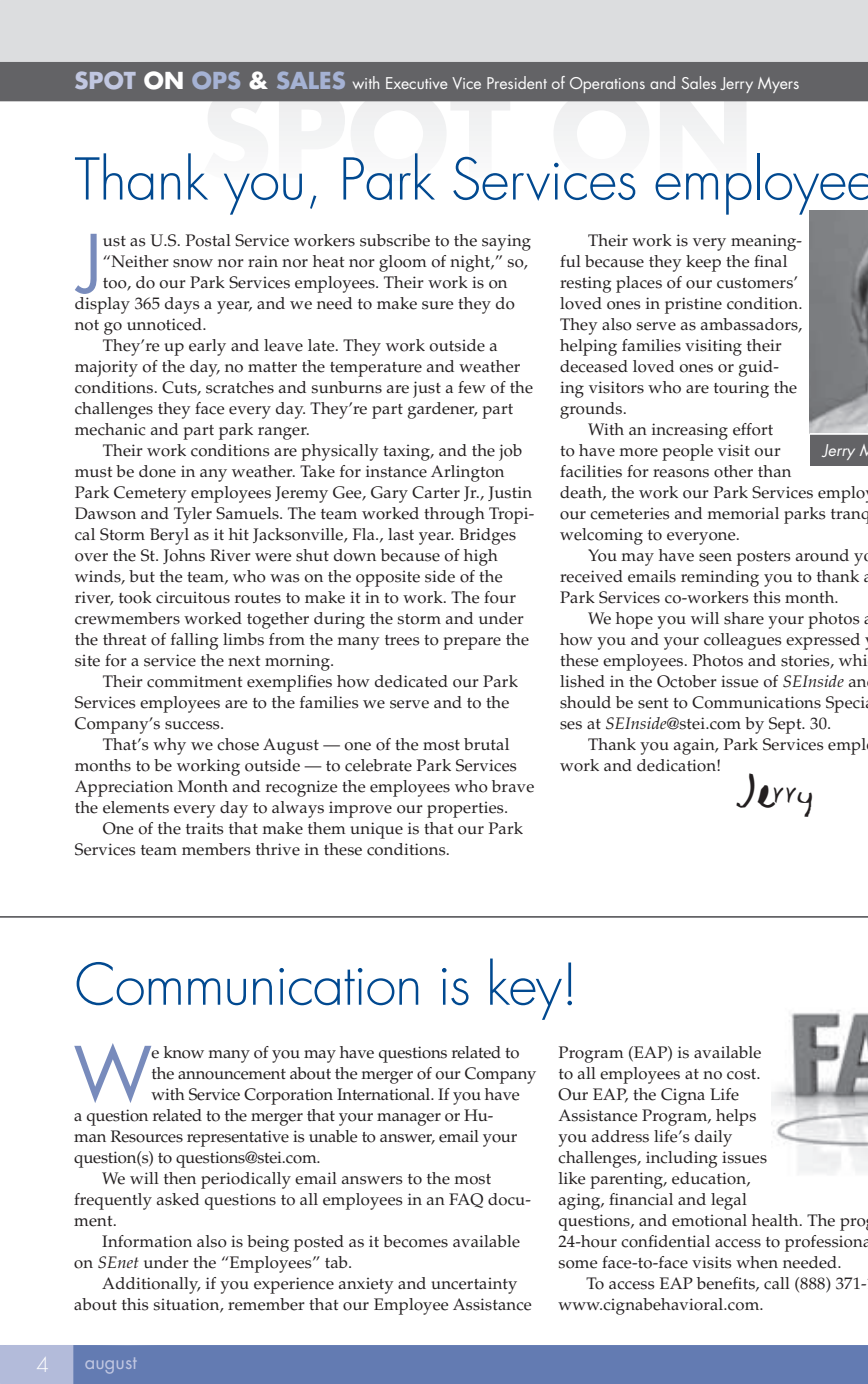
<style>
.page{position:relative;width:868px;height:1384px;background:#fff}
.page>*{position:absolute;margin:0;border:0;box-sizing:border-box;transform-origin:0 0}
.t1{font:72.27px "Futura";color:#788bbc}
.t2{font:300 56px "Futura";letter-spacing:-.01em;color:#014990}
.t3{font:38.5px "AEZ Leigh HW";color:#231f20;scale:1.25 1}
.t4{font:300 20.12px "Futura";color:#fff}
.t5{font:18.38px "Futura";color:#c1c7e1}
.t6{font:16.62px/21px "Palatino";letter-spacing:.01em;color:#231f20}
.t7{font:16.62px "Palatino";letter-spacing:-.01em;color:#231f20}
.t8{font:15.75px "Futura";letter-spacing:-.005em;color:#fff}
.t9{font:italic 15.75px "Futura";color:#fff}
.s1{font-weight:700;font-size:22.75px;color:#c1c7e1}
.s2{font-weight:700;font-size:22.75px}
.s3{font-weight:700;font-size:22.75px;color:#a5b2d4}
.s4{font-style:italic}
</style>
<div class="page">
<div style="left:0;top:0;width:867px;height:97px;background:#dcdddf"></div>
<div style="left:809px;top:435px;width:58px;height:31px;background:#636366"></div>
<img style="left:809px;top:211px;width:58px;height:222px">
<div style="left:0;top:62px;width:867px;height:39px;background:#636366"></div>
<img style="left:771px;top:1010px;width:96px;height:165px">
<hr style="left:0;top:916px;width:867px;height:2px;background:#636366">
<svg style="left:0;top:1345px;width:868px;height:39px"></svg>
<p class="t8" style="left:75px;top:73px;width:726px"><span class="s1">SPOT</span> <span class="s2">ON</span> <span class="s3">OPS</span> <span class="s2">&amp;</span> <span class="s3">SALES</span> with Executive Vice President of Operations and Sales Jerry Myers</p>
<h2 class="t2" style="left:75px;top:143px;width:801px">Thank you, Park Services employee</h2>
<h1 class="t1" style="left:79px;top:212px;width:24px">J</h1>
<p class="t6" style="left:103px;top:230px;width:429px">ust as U.S. Postal Service workers subscribe to the saying</p>
<p class="t6" style="left:103px;top:251px;width:426px">“Neither snow nor rain nor heat nor gloom of night,” so,</p>
<p class="t6" style="left:103px;top:272px;width:406px">too, do our Park Services employees. Their work is on</p>
<p class="t6" style="left:75px;top:293px;width:441px">display 365 days a year, and we need to make sure they do</p>
<p class="t6" style="left:75px;top:314px;width:133px">not go unnoticed.</p>
<p class="t6" style="left:103px;top:335px;width:396px">They’re up early and leave late. They work outside a</p>
<p class="t6" style="left:75px;top:356px;width:447px">majority of the day, no matter the temperature and weather</p>
<p class="t6" style="left:75px;top:377px;width:459px">conditions. Cuts, scratches and sunburns are just a few of the</p>
<p class="t6" style="left:75px;top:398px;width:440px">challenges they face every day. They’re part gardener, part</p>
<p class="t6" style="left:75px;top:419px;width:237px">mechanic and part park ranger.</p>
<p class="t6" style="left:103px;top:440px;width:421px">Their work conditions are physically taxing, and the job</p>
<p class="t6" style="left:75px;top:461px;width:431px">must be done in any weather. Take for instance Arlington</p>
<p class="t6" style="left:75px;top:482px;width:458px">Park Cemetery employees Jeremy Gee, Gary Carter Jr., Justin</p>
<p class="t6" style="left:75px;top:503px;width:461px">Dawson and Tyler Samuels. The team worked through Tropi-</p>
<p class="t6" style="left:75px;top:524px;width:442px">cal Storm Beryl as it hit Jacksonville, Fla., last year. Bridges</p>
<p class="t6" style="left:75px;top:545px;width:424px">over the St. Johns River were shut down because of high</p>
<p class="t6" style="left:75px;top:566px;width:429px">winds, but the team, who was on the opposite side of the</p>
<p class="t6" style="left:75px;top:587px;width:442px">river, took circuitous routes to make it in to work. The four</p>
<p class="t6" style="left:75px;top:608px;width:450px">crewmembers worked together during the storm and under</p>
<p class="t6" style="left:75px;top:629px;width:455px">the threat of falling limbs from the many trees to prepare the</p>
<p class="t6" style="left:75px;top:650px;width:261px">site for a service the next morning.</p>
<p class="t6" style="left:103px;top:671px;width:416px">Their commitment exemplifies how dedicated our Park</p>
<p class="t6" style="left:75px;top:692px;width:436px">Services employees are to the families we serve and to the</p>
<p class="t6" style="left:75px;top:713px;width:151px">Company’s success.</p>
<p class="t6" style="left:103px;top:734px;width:408px">That’s why we chose August — one of the most brutal</p>
<p class="t6" style="left:75px;top:755px;width:443px">months to be working outside — to celebrate Park Services</p>
<p class="t6" style="left:75px;top:776px;width:461px">Appreciation Month and recognize the employees who brave</p>
<p class="t6" style="left:75px;top:797px;width:435px">the elements every day to always improve our properties.</p>
<p class="t6" style="left:103px;top:818px;width:421px">One of the traits that make them unique is that our Park</p>
<p class="t6" style="left:75px;top:839px;width:377px">Services team members thrive in these conditions.</p>
<p class="t6" style="left:588px;top:230px;width:215px">Their work is very meaning-</p>
<p class="t6" style="left:560px;top:251px;width:229px">ful because they keep the final</p>
<p class="t6" style="left:560px;top:272px;width:239px">resting places of our customers’</p>
<p class="t6" style="left:560px;top:293px;width:244px">loved ones in pristine condition.</p>
<p class="t6" style="left:560px;top:314px;width:244px">They also serve as ambassadors,</p>
<p class="t6" style="left:560px;top:335px;width:223px">helping families visiting their</p>
<p class="t6" style="left:560px;top:356px;width:220px">deceased loved ones or guid-</p>
<p class="t6" style="left:560px;top:377px;width:238px">ing visitors who are touring the</p>
<p class="t6" style="left:560px;top:398px;width:68px">grounds.</p>
<p class="t6" style="left:588px;top:419px;width:187px">With an increasing effort</p>
<p class="t6" style="left:560px;top:440px;width:222px">to have more people visit our</p>
<p class="t6" style="left:560px;top:461px;width:233px">facilities for reasons other than</p>
<p class="t6" style="left:560px;top:482px;width:307px">death, the work our Park Services emplo</p>
<p class="t6" style="left:560px;top:503px;width:312px">our cemeteries and memorial parks tranq</p>
<p class="t6" style="left:560px;top:524px;width:181px">welcoming to everyone.</p>
<p class="t6" style="left:588px;top:545px;width:277px">You may have seen posters around y</p>
<p class="t6" style="left:560px;top:566px;width:301px">received emails reminding you to thank</p>
<p class="t6" style="left:560px;top:587px;width:280px">Park Services co-workers this month.</p>
<p class="t6" style="left:588px;top:608px;width:273px">We hope you will share your photos</p>
<p class="t6" style="left:560px;top:629px;width:302px">how you and your colleagues expressed</p>
<p class="t6" style="left:560px;top:650px;width:309px">these employees. Photos and stories, whi</p>
<p class="t6" style="left:560px;top:671px;width:308px">lished in the October issue of <span class="s4">SEInside</span> an</p>
<p class="t6" style="left:560px;top:692px;width:306px">should be sent to Communications Speci</p>
<p class="t6" style="left:560px;top:713px;width:273px">ses at <span class="s4">SEInside</span>@stei.com by Sept. 30.</p>
<p class="t6" style="left:588px;top:734px;width:279px">Thank you again, Park Services empl</p>
<p class="t6" style="left:560px;top:755px;width:162px">work and dedication!</p>
<p class="t9" style="left:822px;top:439px;width:52px">Jerry M</p>
<h3 class="t3" style="left:737px;top:772px;width:62px">Jerry</h3>
<p class="t4" style="left:36px;top:1351px;width:14px">4</p>
<h2 class="t2" style="left:75px;top:948px;width:505px">Communication is key!</h2>
<h1 class="t1" style="left:73px;top:1024px;width:80px">W</h1>
<p class="t7" style="left:151px;top:1043px;width:369px">e know many of you may have questions related to</p>
<p class="t6" style="left:558px;top:1042px;width:314px">Program (EAP) is available<br>to all employees at no cost.<br>Our EAP, the Cigna Life<br>Assistance Program, helps<br>you address life’s daily<br>challenges, including issues<br>like parenting, education,<br>aging, financial and legal<br>questions, and emotional health. The pro<br>24-hour confidential access to professiona some face-to-face visits when needed.</p>
<p class="t6" style="left:558px;top:1273px;width:310px;text-indent:28px">To access EAP benefits, call (888) 371- www.cignabehavioral.com.</p>
<p class="t7" style="left:151px;top:1064px;width:386px">the announcement about the merger of our Company</p>
<p class="t7" style="left:151px;top:1085px;width:370px">with Service Corporation International. If you have</p>
<p class="t7" style="left:74px;top:1106px;width:420px">a question related to the merger that your manager or Hu-</p>
<p class="t7" style="left:74px;top:1127px;width:444px">man Resources representative is unable to answer, email your</p>
<p class="t7" style="left:74px;top:1148px;width:248px">question(s) to questions@stei.com.</p>
<p class="t6" style="left:102px;top:1168px;width:390px">We will then periodically email answers to the most</p>
<p class="t6" style="left:74px;top:1189px;width:458px">frequently asked questions to all employees in an FAQ docu-</p>
<p class="t6" style="left:74px;top:1210px;width:44px">ment.</p>
<p class="t6" style="left:102px;top:1231px;width:419px">Information also is being posted as it becomes available</p>
<p class="t6" style="left:74px;top:1252px;width:279px">on <span class="s4">SEnet</span> under the “Employees” tab.</p>
<p class="t6" style="left:102px;top:1273px;width:416px">Additionally, if you experience anxiety and uncertainty</p>
<p class="t6" style="left:74px;top:1294px;width:459px">about this situation, remember that our Employee Assistance</p>
<p class="t5" style="left:85px;top:1350px;width:53px">august</p>
</div>
